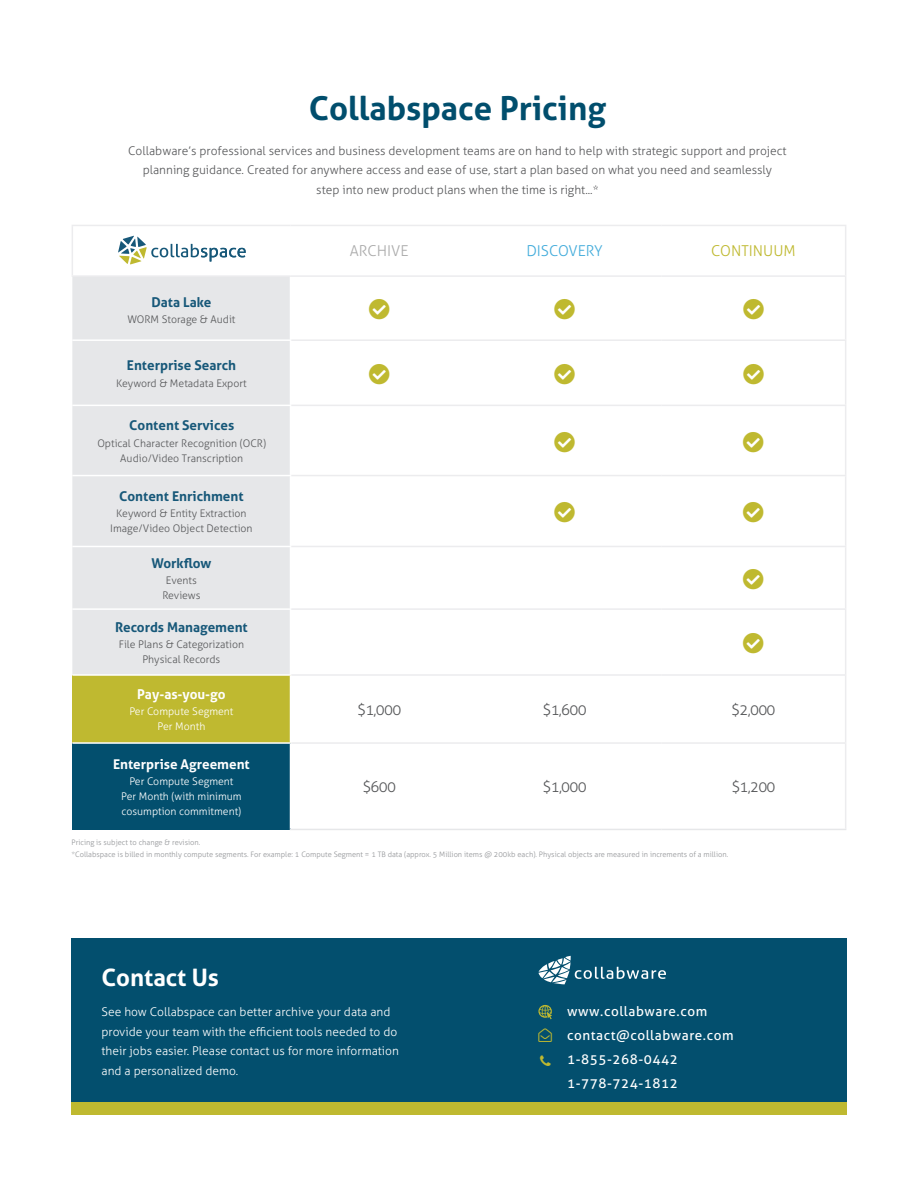
<style>
.page{position:relative;width:918px;height:1188px;background:#fff}
.page>*{position:absolute;margin:0;border:0;box-sizing:border-box;transform-origin:0 0}
.t1{font:700 33px "Aller";color:#014e6d}
.t2{font:700 24px "Aller";color:#fff}
.t3{font:300 15px "Aller";letter-spacing:-.05em;color:#57585a}
.t4{font:300 15px "Aller";color:#43acdb}
.t5{font:300 15px "Aller";color:#bfb930}
.t6{font:300 15px "Aller";color:#ababab}
.t7{font:700 13.5px "Aller";color:#175879}
.t8{font:13.5px/24px "Aller";letter-spacing:.04em;color:#fff}
.t9{font:700 13.5px "Aller";color:#fff}
.t10{font:13.5px "Font Awesome";color:#bfb930}
.t11{font:300 12px/19.5px "Aller";color:#57585a;text-align:center}
.t12{font:300 12px/19.5px "Aller";color:#fff}
.t13{font:300 10.5px/15px "Aller";color:#57585a;text-align:center}
.t14{font:300 10.5px/15px "Aller";color:#fff}
.t15{font:300 7.5px "Aller";color:#939598}
</style>
<div class="page">
<div style="left:72px;top:938px;width:775px;height:174px;background:#034f6e"></div>
<div style="left:72px;top:1102px;width:775px;height:13px;background:#bfb930"></div>
<svg style="left:538px;top:1005px;width:14px;height:14px"></svg>
<div style="left:72px;top:277px;width:218px;height:397px;background:#e6e7e9"></div>
<div style="left:72px;top:675px;width:219px;height:68px;background:#bfb930"></div>
<div style="left:72px;top:743px;width:219px;height:86px;background:#034f6e"></div>
<hr style="left:72px;top:405px;width:219px;height:1px;background:#fff">
<hr style="left:72px;top:475px;width:219px;height:1px;background:#fff">
<hr style="left:72px;top:546px;width:219px;height:1px;background:#fff">
<hr style="left:72px;top:608px;width:219px;height:2px;background:#fff">
<hr style="left:72px;top:674px;width:219px;height:2px;background:#fff">
<hr style="left:72px;top:742px;width:219px;height:2px;background:#fff">
<hr style="left:72px;top:339px;width:219px;height:2px;background:#fff">
<hr style="left:290px;top:676px;width:1px;height:66px;background:#fff">
<hr style="left:290px;top:744px;width:1px;height:85px;background:#fff">
<hr style="left:290px;top:829px;width:178px;height:1px;background:#e6e7e9">
<hr style="left:468px;top:829px;width:193px;height:1px;background:#e6e7e9">
<hr style="left:661px;top:829px;width:185px;height:1px;background:#e6e7e9">
<hr style="left:72px;top:225px;width:219px;height:1px;background:#ececee">
<hr style="left:72px;top:226px;width:1px;height:49px;background:#ececee">
<hr style="left:291px;top:225px;width:177px;height:1px;background:#ececee">
<hr style="left:468px;top:225px;width:193px;height:1px;background:#ececee">
<hr style="left:661px;top:225px;width:185px;height:1px;background:#ececee">
<hr style="left:845px;top:226px;width:1px;height:49px;background:#ececee">
<hr style="left:72px;top:275px;width:219px;height:2px;background:#ececee">
<hr style="left:291px;top:275px;width:177px;height:2px;background:#ececee">
<hr style="left:468px;top:275px;width:193px;height:2px;background:#ececee">
<hr style="left:661px;top:275px;width:185px;height:2px;background:#ececee">
<hr style="left:291px;top:339px;width:177px;height:2px;background:#ececee">
<hr style="left:468px;top:339px;width:193px;height:2px;background:#ececee">
<hr style="left:661px;top:339px;width:185px;height:2px;background:#ececee">
<hr style="left:291px;top:405px;width:177px;height:1px;background:#ececee">
<hr style="left:468px;top:405px;width:193px;height:1px;background:#ececee">
<hr style="left:661px;top:405px;width:185px;height:1px;background:#ececee">
<hr style="left:291px;top:475px;width:177px;height:1px;background:#ececee">
<hr style="left:468px;top:475px;width:193px;height:1px;background:#ececee">
<hr style="left:661px;top:475px;width:185px;height:1px;background:#ececee">
<hr style="left:291px;top:546px;width:177px;height:1px;background:#ececee">
<hr style="left:468px;top:546px;width:193px;height:1px;background:#ececee">
<hr style="left:661px;top:546px;width:185px;height:1px;background:#ececee">
<hr style="left:291px;top:608px;width:177px;height:2px;background:#ececee">
<hr style="left:468px;top:608px;width:193px;height:2px;background:#ececee">
<hr style="left:661px;top:608px;width:185px;height:2px;background:#ececee">
<hr style="left:291px;top:674px;width:177px;height:2px;background:#ececee">
<hr style="left:468px;top:674px;width:193px;height:2px;background:#ececee">
<hr style="left:661px;top:674px;width:185px;height:2px;background:#ececee">
<hr style="left:291px;top:742px;width:177px;height:2px;background:#ececee">
<hr style="left:468px;top:742px;width:193px;height:2px;background:#ececee">
<hr style="left:661px;top:742px;width:185px;height:2px;background:#ececee">
<hr style="left:845px;top:277px;width:1px;height:62px;background:#ececee">
<hr style="left:845px;top:341px;width:1px;height:64px;background:#ececee">
<hr style="left:845px;top:406px;width:1px;height:69px;background:#ececee">
<hr style="left:845px;top:476px;width:1px;height:70px;background:#ececee">
<hr style="left:845px;top:547px;width:1px;height:61px;background:#ececee">
<hr style="left:845px;top:610px;width:1px;height:64px;background:#ececee">
<hr style="left:845px;top:676px;width:1px;height:66px;background:#ececee">
<hr style="left:845px;top:744px;width:1px;height:85px;background:#ececee">
<svg style="left:118px;top:236px;width:128px;height:28px"></svg>
<svg style="left:538px;top:956px;width:128px;height:28px"></svg>
<p class="t1" style="left:309px;top:88px;width:299px">Collabspace Pricing</p>
<p class="t11" style="left:128px;top:141px;width:660px">Collabware’s professional services and business development teams are on hand to help with strategic support and project planning guidance. Created for anywhere access and ease of use, start a plan based on what you need and seamlessly<br>step into new product plans when the time is right...*</p>
<p class="t7" style="left:151px;top:293px;width:61px">Data Lake</p>
<p class="t13" style="left:127px;top:312px;width:110px">WORM Storage &amp; Audit</p>
<p class="t7" style="left:127px;top:357px;width:111px">Enterprise Search</p>
<p class="t13" style="left:116px;top:375px;width:132px">Keyword &amp; Metadata Export</p>
<p class="t7" style="left:129px;top:417px;width:107px">Content Services</p>
<p class="t13" style="left:97px;top:436px;width:170px">Optical Character Recognition (OCR)<br>Audio/Video Transcription</p>
<p class="t7" style="left:119px;top:488px;width:126px">Content Enrichment</p>
<p class="t13" style="left:110px;top:506px;width:144px">Keyword &amp; Entity Extraction<br>Image/Video Object Detection</p>
<p class="t7" style="left:151px;top:554px;width:62px">Workflow</p>
<p class="t13" style="left:162px;top:573px;width:40px">Events<br>Reviews</p>
<p class="t7" style="left:115px;top:619px;width:134px">Records Management</p>
<p class="t13" style="left:119px;top:637px;width:127px">File Plans &amp; Categorization<br>Physical Records</p>
<p class="t9" style="left:137px;top:686px;width:90px">Pay-as-you-go</p>
<p class="t14" style="left:129px;top:704px;width:106px">Per Compute Segment</p>
<p class="t14" style="left:158px;top:719px;width:49px">Per Month</p>
<p class="t9" style="left:113px;top:755px;width:138px">Enterprise Agreement</p>
<p class="t14" style="left:129px;top:774px;width:106px">Per Compute Segment</p>
<p class="t14" style="left:121px;top:789px;width:122px">Per Month (with minimum cosumption commitment)</p>
<p class="t6" style="left:350px;top:242px;width:60px">ARCHIVE</p>
<p class="t4" style="left:526px;top:242px;width:78px">DISCOVERY</p>
<p class="t5" style="left:711px;top:242px;width:86px">CONTINUUM</p>
<p class="t3" style="left:357px;top:700px;width:46px">$1,000</p>
<p class="t3" style="left:542px;top:700px;width:46px">$1,600</p>
<p class="t3" style="left:731px;top:700px;width:46px">$2,000</p>
<p class="t3" style="left:362px;top:777px;width:35px">$600</p>
<p class="t3" style="left:543px;top:777px;width:46px">$1,000</p>
<p class="t3" style="left:731px;top:777px;width:46px">$1,200</p>
<p class="t15" style="left:72px;top:838px;width:130px">Pricing is subject to change &amp; revision.</p>
<p class="t15" style="left:72px;top:850px;width:658px">*Collabspace is billed in monthly compute segments. For example: 1 Compute Segment = 1 TB data (approx. 5 Million items @ 200kb each). Physical objects are measured in increments of a million.</p>
<p class="t2" style="left:102px;top:963px;width:119px">Contact Us</p>
<p class="t12" style="left:102px;top:1002px;width:299px">See how Collabspace can better archive your data and provide your team with the efficient tools needed to do their jobs easier. Please contact us for more information and a personalized demo.</p>
<p class="t10" style="left:539px;top:1029px;width:15px">•</p>
<p class="t8" style="left:567px;top:999px;width:168px">www.collabware.com contact@collabware.com<br>1-855-268-0442<br>1-778-724-1812</p>
</div>
